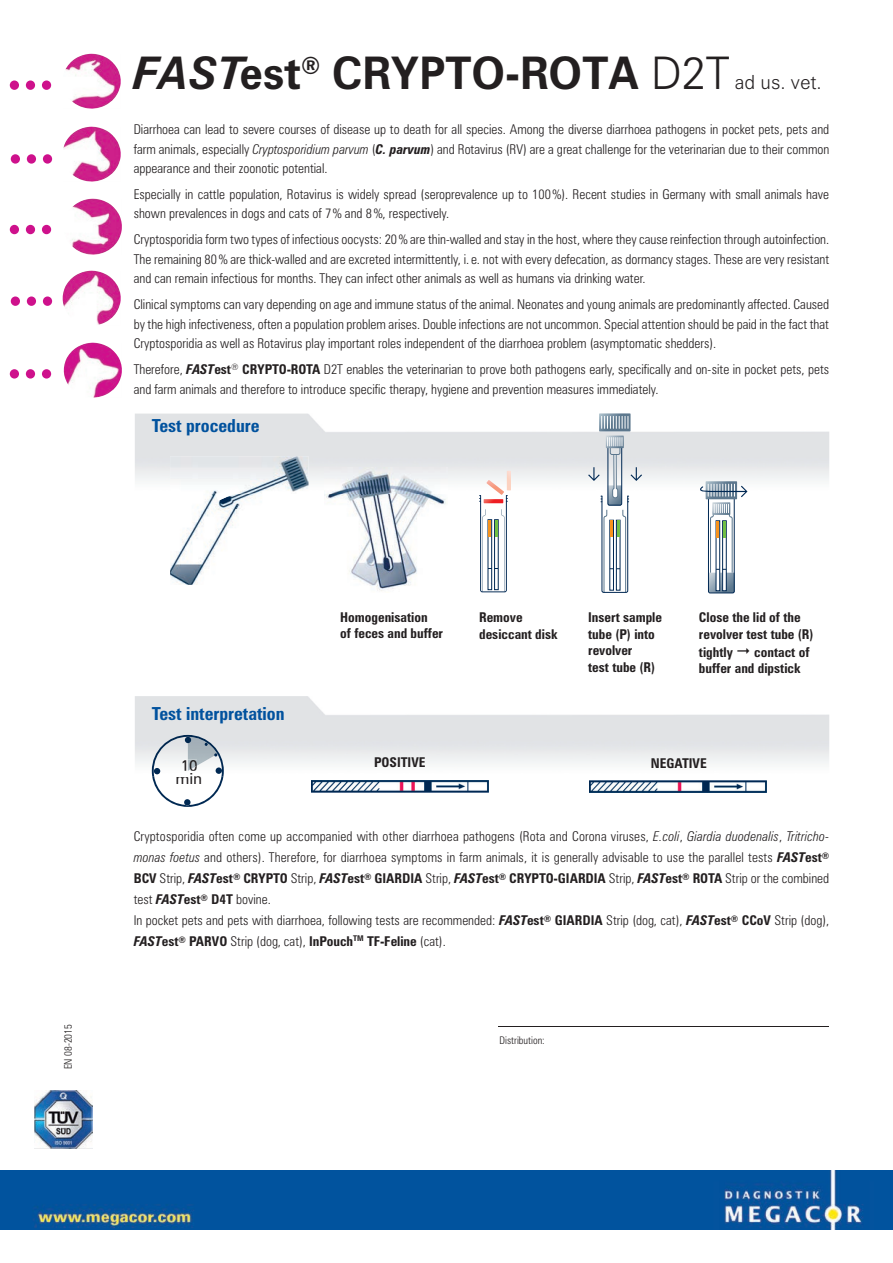
<style>
.page{position:relative;width:893px;height:1263px;background:#fff}
.page>*{position:absolute;margin:0;border:0;box-sizing:border-box;transform-origin:0 0}
.t1{font:700 45px "Zurich BT";color:#231f20;scale:.96 1}
.t2{font:300 19.5px "Zurich BT";color:#231f20;scale:.96 1}
.t3{font:700 condensed 18px "Zurich BT";color:#01529e}
.t4{font:15.45px "Zurich BT";color:#231f20}
.t5{font:15.45px "Zurich BT";color:#211d1e}
.t6{font:300 condensed 13.5px/19.5px "Zurich BT";color:#231f20}
.t7{font:700 condensed 13.5px/16.5px "Zurich BT";color:#231f20}
.t8{font:300 condensed 10.5px "Zurich BT";color:#231f20}
.s1{font-style:italic}
.s2{font-weight:300}
.s3{font-weight:700;font-style:italic}
.s4{font-weight:700}
</style>
<div class="page">
<hr style="left:498px;top:1026px;width:331px;height:1px;background:#231f20">
<img style="left:35px;top:1090px;width:58px;height:58px">
<div style="left:42px;top:80px;width:9px;height:10px;background:#ce118c;border-radius:50%"></div>
<div style="left:26px;top:80px;width:9px;height:10px;background:#ce118c;border-radius:50%"></div>
<div style="left:10px;top:80px;width:9px;height:10px;background:#ce118c;border-radius:50%"></div>
<div style="left:43px;top:154px;width:9px;height:10px;background:#ce118c;border-radius:50%"></div>
<div style="left:27px;top:154px;width:9px;height:10px;background:#ce118c;border-radius:50%"></div>
<div style="left:11px;top:154px;width:9px;height:10px;background:#ce118c;border-radius:50%"></div>
<div style="left:42px;top:225px;width:9px;height:9px;background:#ce118c;border-radius:50%"></div>
<div style="left:26px;top:225px;width:9px;height:9px;background:#ce118c;border-radius:50%"></div>
<div style="left:10px;top:225px;width:9px;height:9px;background:#ce118c;border-radius:50%"></div>
<div style="left:43px;top:296px;width:9px;height:10px;background:#ce118c;border-radius:50%"></div>
<div style="left:27px;top:296px;width:9px;height:10px;background:#ce118c;border-radius:50%"></div>
<div style="left:11px;top:296px;width:9px;height:10px;background:#ce118c;border-radius:50%"></div>
<div style="left:42px;top:369px;width:9px;height:10px;background:#ce118c;border-radius:50%"></div>
<div style="left:26px;top:369px;width:9px;height:10px;background:#ce118c;border-radius:50%"></div>
<div style="left:10px;top:369px;width:9px;height:10px;background:#ce118c;border-radius:50%"></div>
<img style="left:0;top:1170px;width:893px;height:59px">
<img style="left:325px;top:467px;width:123px;height:124px">
<img style="left:589px;top:780px;width:177px;height:12px">
<img style="left:312px;top:780px;width:176px;height:12px">
<img style="left:152px;top:735px;width:72px;height:41px">
<svg style="left:185px;top:737px;width:6px;height:6px"></svg>
<svg style="left:152px;top:753px;width:71px;height:54px"></svg>
<img style="left:177px;top:773px;width:15px;height:3px">
<svg style="left:700px;top:481px;width:47px;height:113px"></svg>
<hr style="left:723px;top:521px;width:3px;height:17px;background:#71bf44">
<svg style="left:588px;top:413px;width:54px;height:180px"></svg>
<svg style="left:479px;top:471px;width:32px;height:121px"></svg>
<img style="left:64px;top:343px;width:58px;height:55px">
<img style="left:63px;top:271px;width:58px;height:54px">
<img style="left:72px;top:199px;width:50px;height:56px">
<img style="left:63px;top:127px;width:58px;height:55px">
<img style="left:65px;top:54px;width:56px;height:55px">
<img style="left:170px;top:456px;width:138px;height:129px">
<div style="left:290px;top:535px;width:27px;height:15px;background:#fff"></div>
<svg style="left:216px;top:494px;width:18px;height:7px"></svg>
<img style="left:218px;top:485px;width:22px;height:9px">
<h1 class="t1" style="left:134px;top:46px;width:622px"><span class="s1">FAST</span>est<sup>®</sup> CRYPTO-ROTA <span class="s2">D2T</span></h1>
<h2 class="t2" style="left:735px;top:71px;width:92px">ad us. vet.</h2>
<p class="t6" style="left:134px;top:121px;width:697px;text-align:justify">Diarrhoea can lead to severe courses of disease up to death for all species. Among the diverse diarrhoea pathogens in pocket pets, pets and farm animals, especially <span class="s1">Cryptosporidium parvum</span> (<span class="s3">C. parvum</span>) and Rotavirus (RV) are a great challenge for the veterinarian due to their common appearance and their zoonotic potential.</p>
<p class="t6" style="left:134px;top:186px;width:697px">Especially in cattle population, Rotavirus is widely spread (seroprevalence up to 100 %). Recent studies in Germany with small animals have shown prevalences in dogs and cats of 7 % and 8 %, respectively.</p>
<p class="t6" style="left:134px;top:231px;width:697px;text-align:justify">Cryptosporidia form two types of infectious oocysts: 20 % are thin-walled and stay in the host, where they cause reinfection through autoinfection.<br>The remaining 80 % are thick-walled and are excreted intermittently, i. e. not with every defecation, as dormancy stages. These are very resistant and can remain infectious for months. They can infect other animals as well as humans via drinking water.</p>
<p class="t6" style="left:134px;top:296px;width:697px;text-align:justify">Clinical symptoms can vary depending on age and immune status of the animal. Neonates and young animals are predominantly affected. Caused by the high infectiveness, often a population problem arises. Double infections are not uncommon. Special attention should be paid in the fact that Cryptosporidia as well as Rotavirus play important roles independent of the diarrhoea problem (asymptomatic shedders).</p>
<p class="t6" style="left:134px;top:361px;width:697px">Therefore, <span class="s3">FAST</span><span class="s4">est</span><sup>®</sup> <span class="s4">CRYPTO-ROTA</span> D2T enables the veterinarian to prove both pathogens early, specifically and on-site in pocket pets, pets and farm animals and therefore to introduce specific therapy, hygiene and prevention measures immediately.</p>
<h3 class="t3" style="left:152px;top:419px;width:109px">Test procedure</h3>
<h3 class="t3" style="left:152px;top:707px;width:134px">Test interpretation</h3>
<p class="t5" style="left:181px;top:756px;width:19px">10</p>
<p class="t4" style="left:175px;top:769px;width:28px">min</p>
<p class="t7" style="left:340px;top:610px;width:104px">Homogenisation<br>of feces and buffer</p>
<p class="t7" style="left:479px;top:610px;width:80px">Remove desiccant disk</p>
<p class="t7" style="left:588px;top:610px;width:75px">Insert sample tube (P) into revolver<br>test tube (R)</p>
<p class="t7" style="left:699px;top:610px;width:116px">Close the lid of the revolver test tube (R)</p>
<p class="t7" style="left:699px;top:645px;width:112px;text-indent:55px">contact of buffer and dipstick</p>
<p class="t7" style="left:699px;top:645px;width:35px">tightly</p>
<p class="t7" style="left:374px;top:755px;width:53px">POSITIVE</p>
<p class="t7" style="left:651px;top:756px;width:57px">NEGATIVE</p>
<p class="t6" style="left:134px;top:827px;width:697px;line-height:21px">Cryptosporidia often come up accompanied with other diarrhoea pathogens (Rota and Corona viruses, <span class="s1">E.coli</span>, <span class="s1">Giardia duodenalis</span>, <span class="s1">Tritricho&shy;monas foetus</span> and others). Therefore, for diarrhoea symptoms in farm animals, it is generally advisable to use the parallel tests <span class="s3">FAST</span><span class="s4">est</span><sup>® </sup><span class="s4">BCV</span> Strip, <span class="s3">FAST</span><span class="s4">est</span><sup>®</sup> <span class="s4">CRYPTO</span> Strip, <span class="s3">FAST</span><span class="s4">est</span><sup>®</sup> <span class="s4">GIARDIA</span> Strip, <span class="s3">FAST</span><span class="s4">est</span><sup>®</sup> <span class="s4">CRYPTO-GIARDIA</span> Strip, <span class="s3">FAST</span><span class="s4">est</span><sup>®</sup> <span class="s4">ROTA</span> Strip or the combined test <span class="s3">FAST</span><span class="s4">est</span><sup>®</sup> <span class="s4">D4T</span> bovine.<br>In pocket pets and pets with diarrhoea, following tests are recommended: <span class="s3">FAST</span><span class="s4">est</span><sup>®</sup> <span class="s4">GIARDIA</span> Strip (dog, cat), <span class="s3">FAST</span><span class="s4">est</span><sup>®</sup> <span class="s4">CCoV</span> Strip (dog), <span class="s3">FAST</span><span class="s4">est</span><sup>®</sup> <span class="s4">PARVO</span> Strip (dog, cat), <span class="s4">InPouch</span><sup>TM</sup> <span class="s4">TF-Feline</span> (cat).</p>
<p class="t8" style="left:64px;top:1069px;width:47px;rotate:-90deg">EN 08-2015</p>
<p class="t8" style="left:499px;top:1036px;width:47px">Distribution:</p>
</div>
